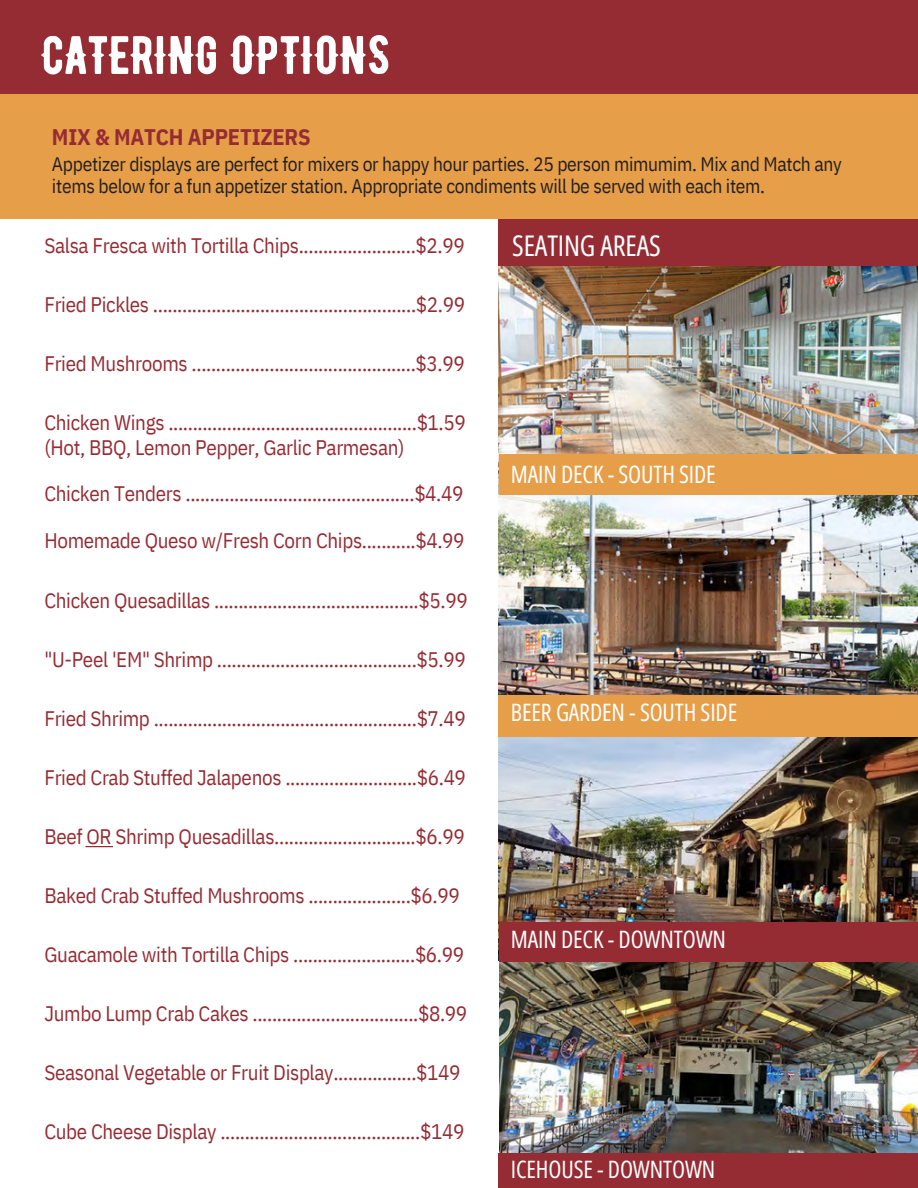
<style>
.page{position:relative;width:918px;height:1188px;background:#fff}
.page>*{position:absolute;margin:0;border:0;box-sizing:border-box;transform-origin:0 0}
.t1{font:54px "BERNIER Regular";letter-spacing:-.005em;color:#fff}
.t2{font:28.5px "Open Sans Condensed";letter-spacing:-.005em;color:#fff}
.t3{font:24px "Open Sans Condensed";letter-spacing:-.005em;color:#fff}
.t4{font:700 22.5px "IBM Plex Sans Cond";letter-spacing:-.01em;color:#952c34}
.t5{font:21px "IBM Plex Sans Cond";letter-spacing:-.015em;color:#952c34}
.t6{font:19.5px/22.5px "IBM Plex Sans Cond";letter-spacing:-.015em;color:#231f20}
</style>
<div class="page">
<div style="left:0;top:56px;width:918px;height:162px;background:#e69e49"></div>
<div style="left:0;top:0;width:918px;height:93px;background:#952c34"></div>
<svg style="left:86px;top:846px;width:27px;height:1px"></svg>
<img style="left:499px;top:266px;width:419px;height:429px">
<img style="left:499px;top:737px;width:419px;height:416px">
<div style="left:499px;top:219px;width:419px;height:47px;background:#952c34"></div>
<div style="left:499px;top:454px;width:419px;height:41px;background:#e69e49"></div>
<div style="left:499px;top:923px;width:419px;height:39px;background:#952c34"></div>
<div style="left:499px;top:1153px;width:419px;height:35px;background:#952c34"></div>
<div style="left:499px;top:695px;width:419px;height:42px;background:#e69e49"></div>
<p class="t1" style="left:41px;top:23px;width:351px">CATERING OPTIONS</p>
<p class="t4" style="left:52px;top:122px;width:260px">MIX &amp; MATCH APPETIZERS</p>
<p class="t6" style="left:52px;top:152px;width:792px">Appetizer displays are perfect for mixers or happy hour parties. 25 person mimumim. Mix and Match any items below for a fun appetizer station. Appropriate condiments will be served with each item.</p>
<p class="t5" style="left:44px;top:231px;width:422px">Salsa Fresca with Tortilla Chips........................$2.99</p>
<p class="t5" style="left:44px;top:291px;width:422px">Fried Pickles ......................................................$2.99</p>
<p class="t5" style="left:44px;top:350px;width:422px">Fried Mushrooms ..............................................$3.99</p>
<h3 class="t5" style="left:44px;top:409px;width:423px">Chicken Wings ...................................................$1.59</h3>
<h3 class="t5" style="left:44px;top:433px;width:362px">(Hot, BBQ, Lemon Pepper, Garlic Parmesan)</h3>
<p class="t5" style="left:44px;top:480px;width:421px">Chicken Tenders ...............................................$4.49</p>
<p class="t5" style="left:44px;top:527px;width:422px">Homemade Queso w/Fresh Corn Chips...........$4.99</p>
<p class="t5" style="left:44px;top:586px;width:425px">Chicken Quesadillas ..........................................$5.99</p>
<p class="t5" style="left:44px;top:645px;width:423px">"U-Peel 'EM" Shrimp .........................................$5.99</p>
<p class="t5" style="left:44px;top:704px;width:423px">Fried Shrimp ......................................................$7.49</p>
<h3 class="t5" style="left:44px;top:763px;width:423px">Fried Crab Stuffed Jalapenos ...........................$6.49</h3>
<p class="t5" style="left:44px;top:822px;width:422px">Beef OR Shrimp Quesadillas.............................$6.99</p>
<p class="t5" style="left:44px;top:881px;width:417px">Baked Crab Stuffed Mushrooms .....................$6.99</p>
<p class="t5" style="left:44px;top:940px;width:421px">Guacamole with Tortilla Chips .........................$6.99</p>
<p class="t5" style="left:44px;top:1000px;width:424px">Jumbo Lump Crab Cakes ..................................$8.99</p>
<p class="t5" style="left:44px;top:1059px;width:418px">Seasonal Vegetable or Fruit Display.................$149</p>
<h3 class="t5" style="left:44px;top:1118px;width:421px">Cube Cheese Display .........................................$149</h3>
<p class="t2" style="left:512px;top:226px;width:150px">SEATING AREAS</p>
<p class="t3" style="left:511px;top:457px;width:206px">MAIN DECK - SOUTH SIDE</p>
<p class="t3" style="left:511px;top:695px;width:228px">BEER GARDEN - SOUTH SIDE</p>
<p class="t3" style="left:511px;top:922px;width:217px">MAIN DECK - DOWNTOWN</p>
<p class="t3" style="left:511px;top:1152px;width:206px">ICEHOUSE - DOWNTOWN</p>
</div>
